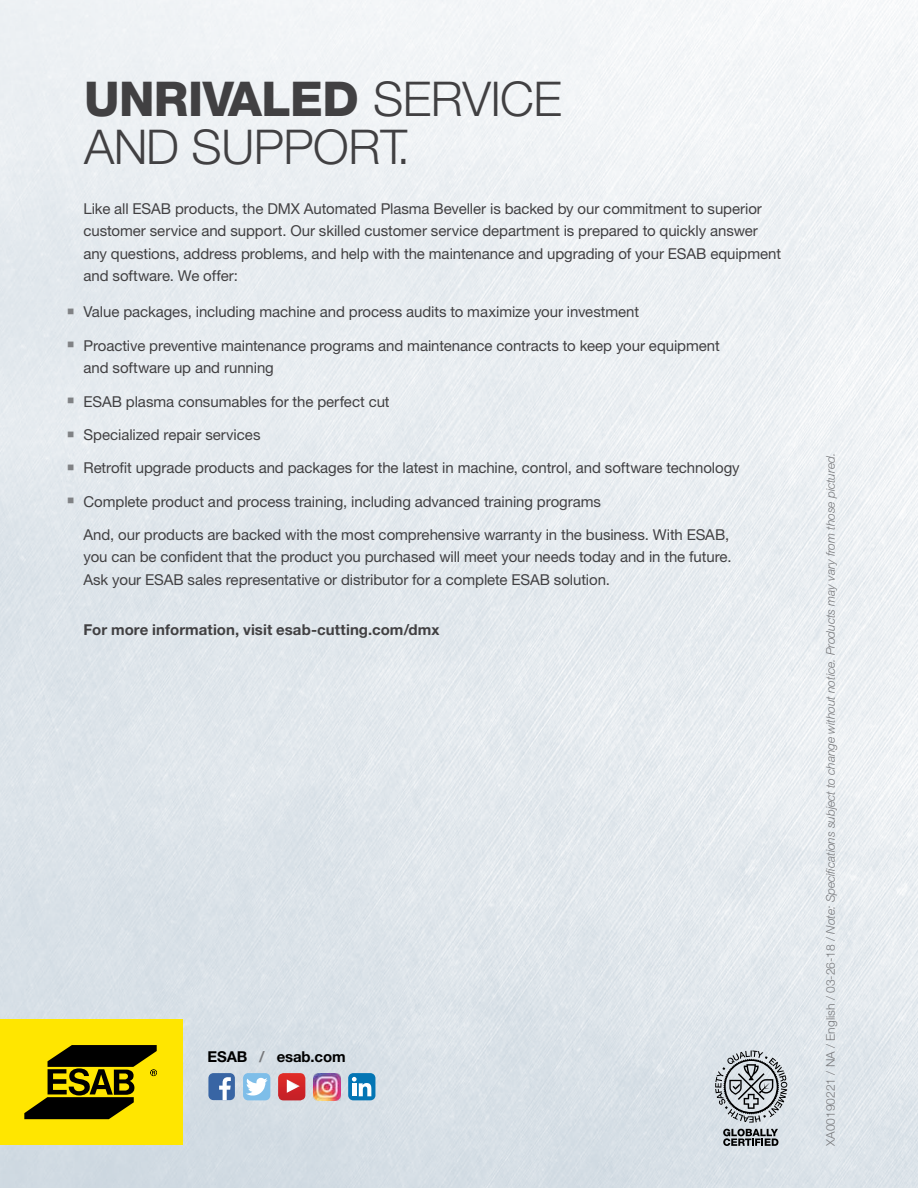
<style>
.page{position:relative;width:918px;height:1188px;background:#fff}
.page>*{position:absolute;margin:0;border:0;box-sizing:border-box;transform-origin:0 0}
.t1{font:300 48px/48px "Helvetica Neue LT Pro";letter-spacing:-.01em;color:#414042}
.t2{font:15px/22.5px "Helvetica Neue LT Std";letter-spacing:-.005em;color:#414042}
.t3{font:700 15px "Helvetica Neue LT Std";letter-spacing:.005em;color:#414042}
.t4{font:700 15px "Helvetica Neue LT Std";letter-spacing:-.01em;color:#000}
.t5{font:italic 300 12px "Helvetica Neue LT Pro";letter-spacing:-.01em;color:#77787b}
.t6{font:9.75px "Wingdings";color:#808285}
.s1{font-weight:800}
.s2{color:#77787b}
.s3{font-family:"Helvetica Neue LT Std";font-style:normal}
</style>
<div class="page">
<img style="left:0;top:0;width:918px;height:1188px">
<div style="left:0;top:1020px;width:182px;height:125px;background:#ffe600"></div>
<svg style="left:24px;top:1045px;width:133px;height:74px"></svg>
<svg style="left:715px;top:1050px;width:72px;height:73px;background:#abb0b5"></svg>
<svg style="left:723px;top:1129px;width:55px;height:17px"></svg>
<svg style="left:243px;top:1073px;width:27px;height:27px"></svg>
<img style="left:313px;top:1073px;width:27px;height:27px">
<svg style="left:348px;top:1073px;width:27px;height:27px"></svg>
<svg style="left:208px;top:1073px;width:27px;height:27px"></svg>
<svg style="left:278px;top:1073px;width:27px;height:27px"></svg>
<p class="t6" style="left:67px;top:306px;width:9px">■</p>
<p class="t6" style="left:67px;top:340px;width:9px">■</p>
<p class="t6" style="left:67px;top:396px;width:9px">■</p>
<p class="t6" style="left:67px;top:429px;width:9px">■</p>
<p class="t6" style="left:67px;top:462px;width:9px">■</p>
<p class="t6" style="left:67px;top:495px;width:9px">■</p>
<h1 class="t1" style="left:84px;top:74px;width:479px"><span class="s1">UNRIVALED</span> SERVICE<br>AND SUPPORT.</h1>
<p class="t2" style="left:83px;top:197px;width:699px">Like all ESAB products, the DMX Automated Plasma Beveller is backed by our commitment to superior customer service and support. Our skilled customer service department is prepared to quickly answer any questions, address problems, and help with the maintenance and upgrading of your ESAB equipment and software. We offer:</p>
<p class="t2" style="left:83px;top:301px;width:557px">Value packages, including machine and process audits to maximize your investment</p>
<p class="t2" style="left:83px;top:334px;width:638px">Proactive preventive maintenance programs and maintenance contracts to keep your equipment and software up and running</p>
<p class="t2" style="left:83px;top:390px;width:308px">ESAB plasma consumables for the perfect cut</p>
<p class="t2" style="left:83px;top:423px;width:179px">Specialized repair services</p>
<p class="t2" style="left:83px;top:456px;width:658px">Retrofit upgrade products and packages for the latest in machine, control, and software technology</p>
<p class="t2" style="left:83px;top:490px;width:519px">Complete product and process training, including advanced training programs</p>
<p class="t2" style="left:83px;top:523px;width:650px">And, our products are backed with the most comprehensive warranty in the business. With ESAB, you can be confident that the product you purchased will meet your needs today and in the future.<br>Ask your ESAB sales representative or distributor for a complete ESAB solution.</p>
<p class="t3" style="left:83px;top:620px;width:358px">For more information, visit esab-cutting.com/dmx</p>
<p class="t4" style="left:208px;top:1047px;width:140px">ESAB <span class="s2">/</span> esab.com</p>
<p class="t5" style="left:823px;top:1146px;width:694px;rotate:-90deg"><span class="s3">XA00190221 / NA / English / 03-26-18 /</span> Note: Specifications subject to change without notice. Products may vary from those pictured.</p>
</div>
